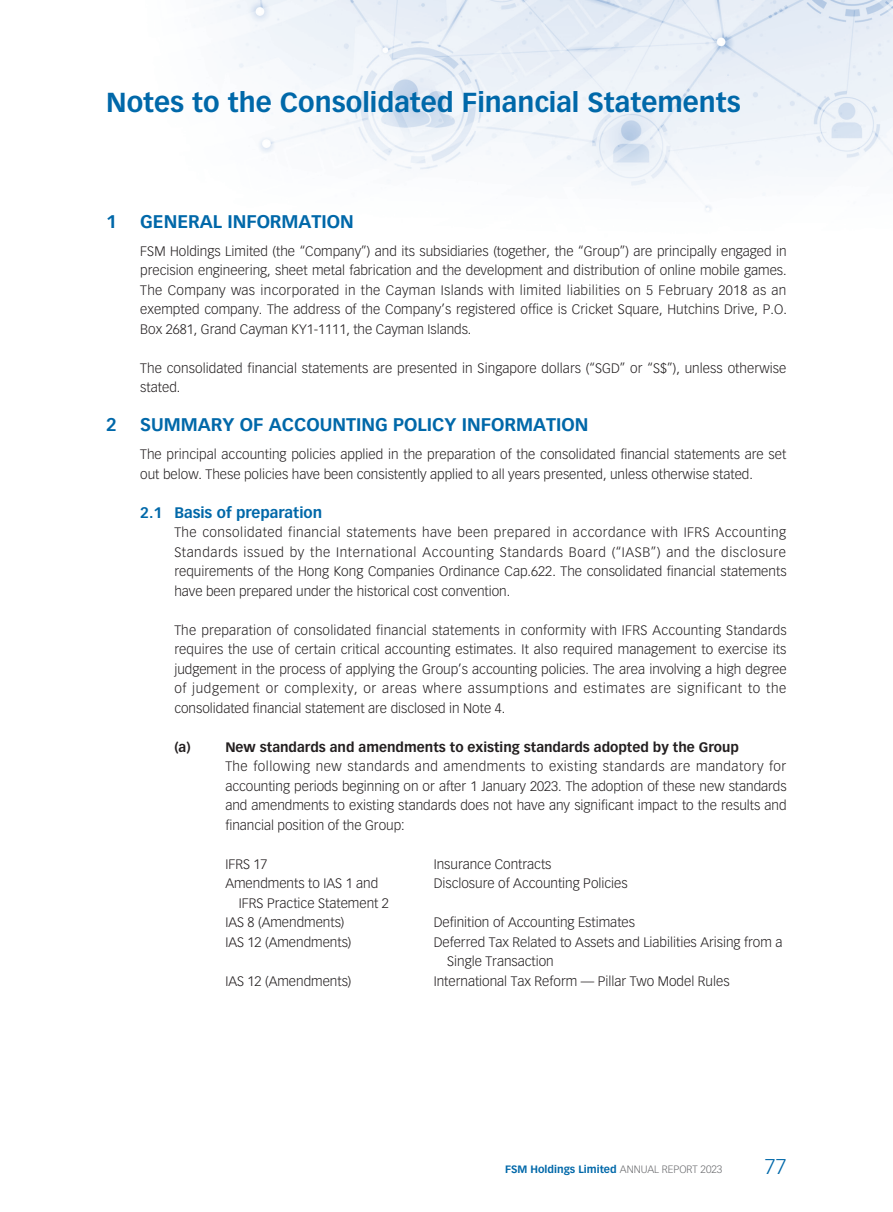
<style>
.page{position:relative;width:893px;height:1212px;background:#fff}
.page>*{position:absolute;margin:0;border:0;box-sizing:border-box;transform-origin:0 0}
.t1{font:700 27px "Vectora LT Std";color:#0068a9}
.t2{font:300 21px "Vectora LT Std";color:#0068a9}
._01_H1{font:700 18px "Vectora LT Std";color:#0068a9}
._02_H2{font:700 15px "Vectora LT Std";color:#0068a9}
._00_txt{font:300 13.5px/19.5px "Vectora LT Std";color:#231f20;text-align:justify}
._50_Table_txt{font:300 13.5px/19.5px "Vectora LT Std";color:#231f20}
._03_H3{font:700 13.5px "Vectora LT Std";color:#231f20}
.t3{font:700 10.5px "Vectora LT Std";color:#0068a9}
.s1{font-weight:300;color:#6c6d70}
</style>
<div class="page">
<img style="left:204px;top:0;width:689px;height:212px">
<p class="t1" style="left:106px;top:86px;width:636px">Notes to the Consolidated Financial Statements</p>
<p class="_01_H1" style="left:106px;top:210px;width:12px">1</p>
<p class="_01_H1" style="left:140px;top:210px;width:215px">GENERAL INFORMATION</p>
<p class="_00_txt" style="left:140px;top:241px;width:648px">FSM Holdings Limited (the “Company”) and its subsidiaries (together, the “Group”) are principally engaged in precision engineering, sheet metal fabrication and the development and distribution of online mobile games.<br>The Company was incorporated in the Cayman Islands with limited liabilities on 5 February 2018 as an exempted company. The address of the Company’s registered office is Cricket Square, Hutchins Drive, P.O.<br>Box 2681, Grand Cayman KY1-1111, the Cayman Islands.</p>
<p class="_00_txt" style="left:140px;top:358px;width:648px">The consolidated financial statements are presented in Singapore dollars (“SGD” or “S$”), unless otherwise stated.</p>
<p class="_01_H1" style="left:106px;top:414px;width:12px">2</p>
<p class="_01_H1" style="left:140px;top:414px;width:450px">SUMMARY OF ACCOUNTING POLICY INFORMATION</p>
<p class="_00_txt" style="left:140px;top:445px;width:648px">The principal accounting policies applied in the preparation of the consolidated financial statements are set out below. These policies have been consistently applied to all years presented, unless otherwise stated.</p>
<p class="_02_H2" style="left:140px;top:503px;width:183px">2.1 Basis of preparation</p>
<p class="_00_txt" style="left:174px;top:523px;width:614px">The consolidated financial statements have been prepared in accordance with IFRS Accounting Standards issued by the International Accounting Standards Board (“IASB”) and the disclosure requirements of the Hong Kong Companies Ordinance Cap.622. The consolidated financial statements have been prepared under the historical cost convention.</p>
<p class="_00_txt" style="left:174px;top:620px;width:614px">The preparation of consolidated financial statements in conformity with IFRS Accounting Standards requires the use of certain critical accounting estimates. It also required management to exercise its judgement in the process of applying the Group’s accounting policies. The area involving a high degree of judgement or complexity, or areas where assumptions and estimates are significant to the consolidated financial statement are disclosed in Note 4.</p>
<p class="_03_H3" style="left:174px;top:739px;width:18px">(a)</p>
<p class="_03_H3" style="left:225px;top:739px;width:515px">New standards and amendments to existing standards adopted by the Group</p>
<p class="_00_txt" style="left:225px;top:757px;width:563px">The following new standards and amendments to existing standards are mandatory for accounting periods beginning on or after 1 January 2023. The adoption of these new standards and amendments to existing standards does not have any significant impact to the results and financial position of the Group:</p>
<p class="_50_Table_txt" style="left:225px;top:854px;width:44px">IFRS 17</p>
<p class="_50_Table_txt" style="left:434px;top:854px;width:119px">Insurance Contracts</p>
<p class="_50_Table_txt" style="left:239px;top:874px;width:152px;text-indent:-14px">Amendments to IAS 1 and<br>IFRS Practice Statement 2</p>
<p class="_50_Table_txt" style="left:434px;top:874px;width:196px">Disclosure of Accounting Policies</p>
<p class="_50_Table_txt" style="left:225px;top:913px;width:121px">IAS 8 (Amendments)</p>
<p class="_50_Table_txt" style="left:434px;top:913px;width:203px">Definition of Accounting Estimates</p>
<p class="_50_Table_txt" style="left:225px;top:932px;width:128px">IAS 12 (Amendments)</p>
<p class="_50_Table_txt" style="left:447px;top:932px;width:337px;text-indent:-14px">Deferred Tax Related to Assets and Liabilities Arising from a<br>Single Transaction</p>
<p class="_50_Table_txt" style="left:225px;top:971px;width:128px">IAS 12 (Amendments)</p>
<p class="_50_Table_txt" style="left:434px;top:971px;width:297px">International Tax Reform — Pillar Two Model Rules</p>
<p class="t3" style="left:505px;top:1163px;width:219px">FSM Holdings Limited <span class="s1">ANNUAL REPORT 2023</span></p>
<p class="t2" style="left:765px;top:1154px;width:23px">77</p>
</div>
